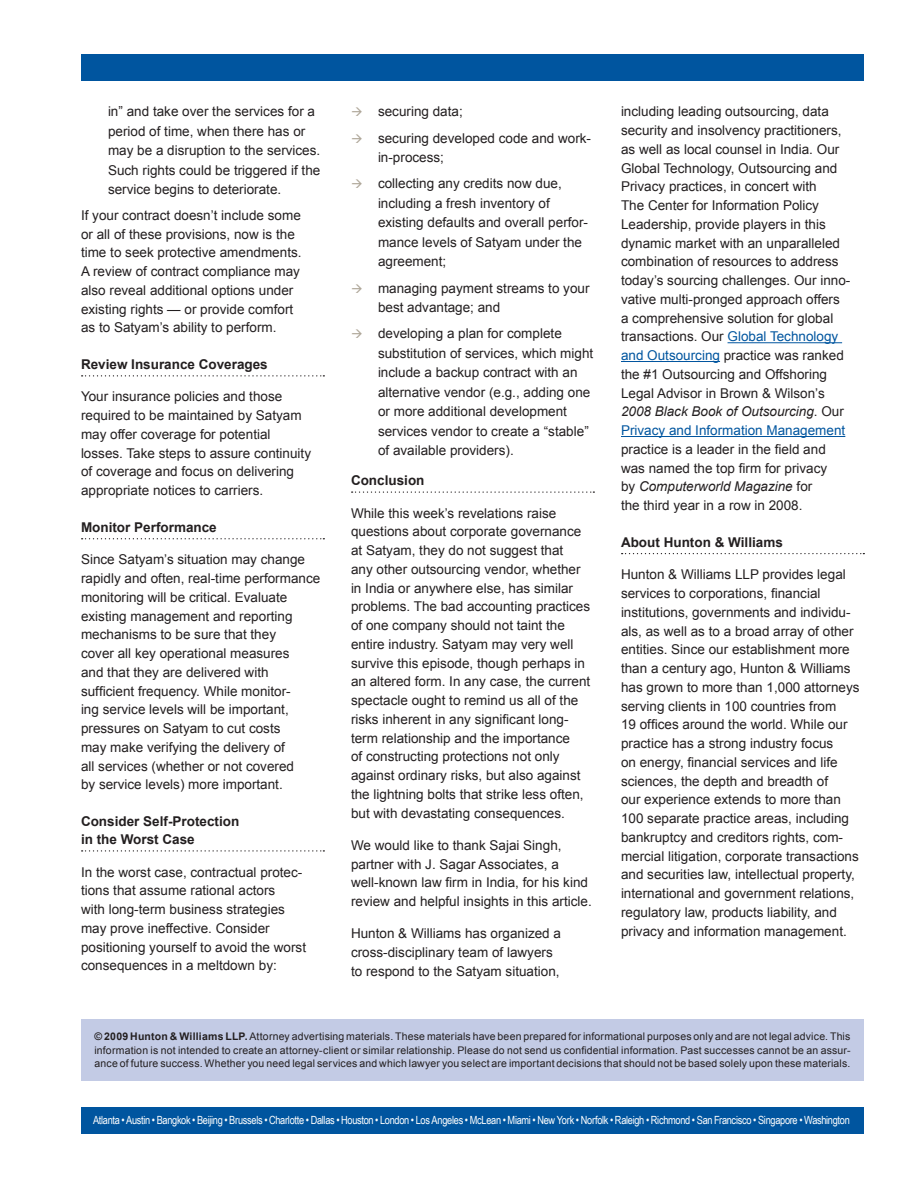
<style>
.page{position:relative;width:918px;height:1188px;background:#fff}
.page>*{position:absolute;margin:0;border:0;box-sizing:border-box;transform-origin:0 0}
.t1{font:13.5px/18.8px "Arial";color:#231f20}
.t2{font:700 13.5px/18px "Arial";color:#231f20}
.t3{font:11.25px "Arial Narrow";letter-spacing:-.025em;color:#fff}
.t4{font:10.5px/13.5px "Arial";letter-spacing:.015em;color:#231f20;text-align:justify}
.s1{color:#00559f}
.s2{font-style:italic}
.s3{font-weight:700}
</style>
<div class="page">
<div style="left:81px;top:1107px;width:783px;height:26px;background:#00559f"></div>
<div style="left:81px;top:54px;width:783px;height:26px;background:#00559f"></div>
<div style="left:81px;top:1019px;width:783px;height:62px;background:#c3cbe5"></div>
<svg style="left:82px;top:375px;width:242px;height:2px"></svg>
<svg style="left:82px;top:538px;width:242px;height:1px"></svg>
<svg style="left:82px;top:850px;width:242px;height:2px"></svg>
<svg style="left:352px;top:491px;width:242px;height:2px"></svg>
<hr style="left:728px;top:342px;width:114px;height:1px;background:#00559f">
<hr style="left:621px;top:361px;width:99px;height:1px;background:#00559f">
<hr style="left:621px;top:436px;width:224px;height:1px;background:#00559f">
<svg style="left:622px;top:553px;width:242px;height:1px"></svg>
<p class="t1" style="left:108px;top:102px;width:214px;line-height:19.5px">in” and take over the services for a period of time, when there has or may be a disruption to the services.<br>Such rights could be triggered if the service begins to deteriorate.</p>
<p class="t1" style="left:81px;top:206px;width:222px">If your contract doesn’t include some or all of these provisions, now is the time to seek protective amendments.<br>A review of contract compliance may also reveal additional options under existing rights — or provide comfort as to Satyam’s ability to perform.</p>
<p class="t2" style="left:81px;top:356px;width:188px">Review Insurance Coverages</p>
<p class="t1" style="left:81px;top:387px;width:232px">Your insurance policies and those required to be maintained by Satyam may offer coverage for potential losses. Take steps to assure continuity of coverage and focus on delivering appropriate notices to carriers.</p>
<p class="t2" style="left:81px;top:519px;width:137px">Monitor Performance</p>
<p class="t1" style="left:81px;top:550px;width:241px">Since Satyam’s situation may change rapidly and often, real-time performance monitoring will be critical. Evaluate existing management and reporting mechanisms to be sure that they<br>cover all key operational measures<br>and that they are delivered with sufficient frequency. While monitor-<br>ing service levels will be important, pressures on Satyam to cut costs<br>may make verifying the delivery of<br>all services (whether or not covered<br>by service levels) more important.</p>
<p class="t2" style="left:81px;top:813px;width:160px">Consider Self-Protection in the Worst Case</p>
<p class="t1" style="left:81px;top:863px;width:227px">In the worst case, contractual protec&shy;tions that assume rational actors<br>with long-term business strategies may prove ineffective. Consider positioning yourself to avoid the worst consequences in a meltdown by:</p>
<p class="t1" style="left:378px;top:99px;width:215px;line-height:26.2px">securing data;<br>securing developed code and work-</p>
<p class="t1" style="left:378px;top:144px;width:185px;line-height:26.2px">in-process;<br>collecting any credits now due,</p>
<p class="t1" style="left:378px;top:193px;width:212px;line-height:19.5px">including a fresh inventory of existing defaults and overall perfor&shy;mance levels of Satyam under the agreement;</p>
<p class="t1" style="left:378px;top:278px;width:213px;line-height:19.5px">managing payment streams to your best advantage; and</p>
<p class="t1" style="left:378px;top:324px;width:217px;line-height:19.5px">developing a plan for complete substitution of services, which might include a backup contract with an alternative vendor (e.g., adding one or more additional development services vendor to create a “stable” of available providers).</p>
<p class="t2" style="left:351px;top:472px;width:75px">Conclusion</p>
<p class="t1" style="left:351px;top:504px;width:241px">While this week’s revelations raise questions about corporate governance at Satyam, they do not suggest that<br>any other outsourcing vendor, whether in India or anywhere else, has similar problems. The bad accounting practices of one company should not taint the entire industry. Satyam may very well survive this episode, though perhaps in an altered form. In any case, the current spectacle ought to remind us all of the risks inherent in any significant long&shy;term relationship and the importance<br>of constructing protections not only against ordinary risks, but also against the lightning bolts that strike less often, but with devastating consequences.</p>
<p class="t1" style="left:351px;top:836px;width:242px">We would like to thank Sajai Singh, partner with J. Sagar Associates, a well-known law firm in India, for his kind review and helpful insights in this article.</p>
<p class="t1" style="left:351px;top:925px;width:212px">Hunton &amp; Williams has organized a cross-disciplinary team of lawyers to respond to the Satyam situation,</p>
<p class="t1" style="left:621px;top:102px;width:231px">including leading outsourcing, data security and insolvency practitioners, as well as local counsel in India. Our Global Technology, Outsourcing and Privacy practices, in concert with<br>The Center for Information Policy Leadership, provide players in this dynamic market with an unparalleled combination of resources to address today’s sourcing challenges. Our inno&shy;vative multi-pronged approach offers a comprehensive solution for global transactions. Our <span class="s1">Global Technology and Outsourcing</span> practice was ranked the #1 Outsourcing and Offshoring Legal Advisor in Brown &amp; Wilson’s <span class="s2">2008 Black Book of Outsourcing</span>. Our <span class="s1">Privacy and Information Management</span></p>
<p class="t1" style="left:621px;top:440px;width:208px">practice is a leader in the field and was named the top firm for privacy by <span class="s2">Computerworld Magazine</span> for the third year in a row in 2008.</p>
<p class="t2" style="left:621px;top:534px;width:163px">About Hunton &amp; Williams</p>
<p class="t1" style="left:621px;top:565px;width:240px">Hunton &amp; Williams LLP provides legal services to corporations, financial institutions, governments and individu&shy;als, as well as to a broad array of other entities. Since our establishment more than a century ago, Hunton &amp; Williams has grown to more than 1,000 attorneys serving clients in 100 countries from<br>19 offices around the world. While our practice has a strong industry focus<br>on energy, financial services and life sciences, the depth and breadth of<br>our experience extends to more than 100 separate practice areas, including bankruptcy and creditors rights, com&shy;mercial litigation, corporate transactions and securities law, intellectual property, international and government relations, regulatory law, products liability, and privacy and information management.</p>
<p class="t4" style="left:94px;top:1030px;width:757px"><span class="s3">© 2009 Hunton &amp; Williams LLP.</span> Attorney advertising materials. These materials have been prepared for informational purposes only and are not legal advice. This information is not intended to create an attorney-client or similar relationship. Please do not send us confidential information. Past successes cannot be an assur&shy;ance of future success. Whether you need legal services and which lawyer you select are important decisions that should not be based solely upon these materials.</p>
<p class="t3" style="left:93px;top:1112px;width:758px">Atlanta • Austin • Bangkok • Beijing • Brussels • Charlotte • Dallas • Houston • London • Los Angeles • McLean • Miami • New York • Norfolk • Raleigh • Richmond • San Francisco • Singapore • Washington</p>
</div>
